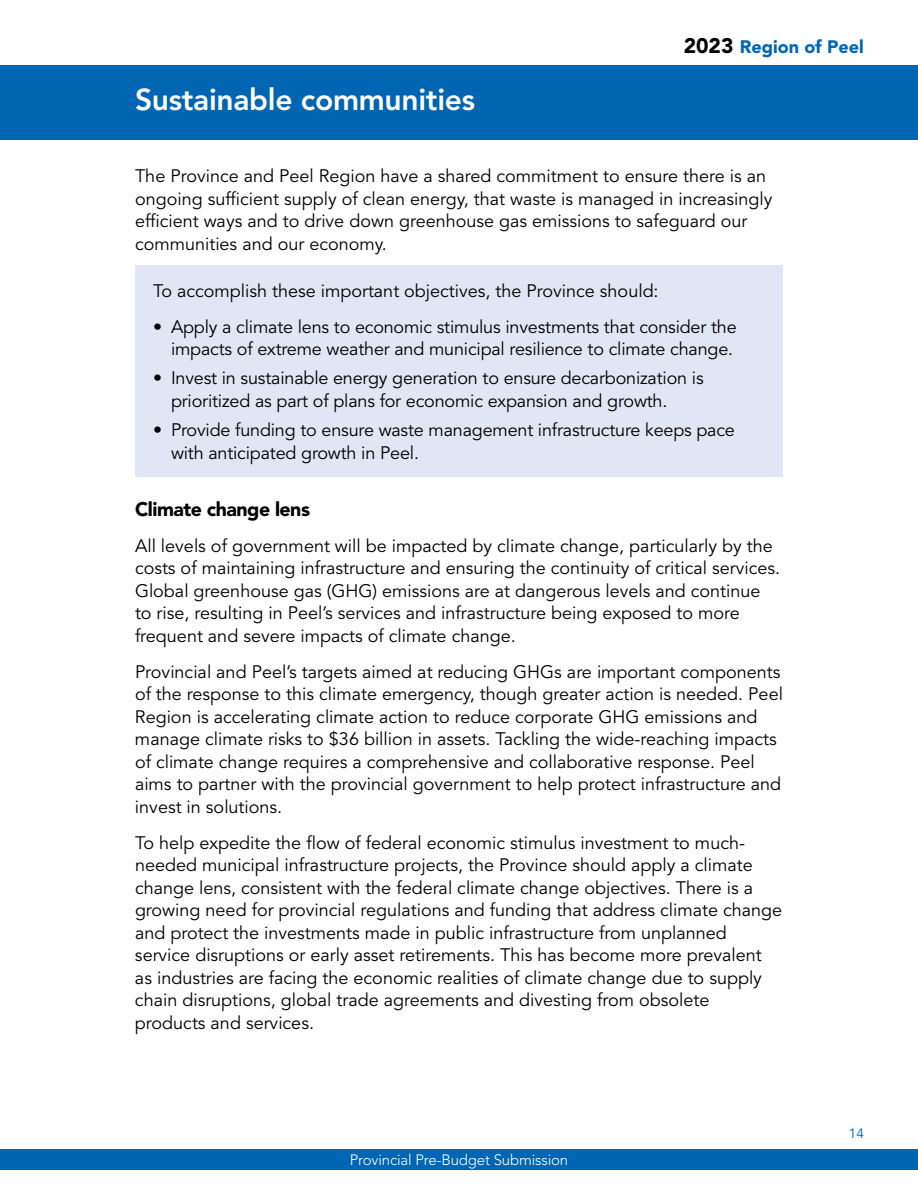
<style>
.page{position:relative;width:918px;height:1188px;background:#fff}
.page>*{position:absolute;margin:0;border:0;box-sizing:border-box;transform-origin:0 0}
.t1{font:800 30px "Avenir LT Std";letter-spacing:-.01em;color:#fff}
.t2{font:900 19.5px "Avenir LT Std";letter-spacing:-.025em;color:#000}
.t3{font:18px/22.5px "Avenir LT Std";color:#000}
.t4{font:900 18px "Avenir LT Std";color:#0066b3}
.t5{font:300 15px "Avenir LT Std";letter-spacing:-.01em;color:#fff}
.t6{font:13.5px "Avenir LT Std";color:#0066b3}
.s1{font-size:21px;color:#000}
</style>
<div class="page">
<div style="left:0;top:1149px;width:918px;height:20px;background:#0066b3"></div>
<div style="left:0;top:65px;width:918px;height:75px;background:#0066b3"></div>
<div style="left:135px;top:265px;width:648px;height:212px;background:#e1e6f4"></div>
<h1 class="t1" style="left:135px;top:82px;width:342px">Sustainable communities</h1>
<p class="t4" style="left:684px;top:36px;width:182px"><span class="s1">2023</span> Region of Peel</p>
<p class="t3" style="left:135px;top:165px;width:639px">The Province and Peel Region have a shared commitment to ensure there is an ongoing sufficient supply of clean energy, that waste is managed in increasingly efficient ways and to drive down greenhouse gas emissions to safeguard our communities and our economy.</p>
<p class="t3" style="left:153px;top:280px;width:507px">To accomplish these important objectives, the Province should:</p>
<p class="t3" style="left:153px;top:316px;width:585px;text-align:right">• Apply a climate lens to economic stimulus investments that consider the impacts of extreme weather and municipal resilience to climate change.</p>
<p class="t3" style="left:171px;top:367px;width:534px;text-indent:-18px">• Invest in sustainable energy generation to ensure decarbonization is prioritized as part of plans for economic expansion and growth.</p>
<p class="t3" style="left:171px;top:419px;width:565px;text-indent:-18px">• Provide funding to ensure waste management infrastructure keeps pace with anticipated growth in Peel.</p>
<h2 class="t2" style="left:135px;top:497px;width:177px">Climate change lens</h2>
<p class="t3" style="left:135px;top:535px;width:647px">All levels of government will be impacted by climate change, particularly by the costs of maintaining infrastructure and ensuring the continuity of critical services.<br>Global greenhouse gas (GHG) emissions are at dangerous levels and continue to rise, resulting in Peel’s services and infrastructure being exposed to more frequent and severe impacts of climate change.</p>
<p class="t3" style="left:135px;top:661px;width:650px">Provincial and Peel’s targets aimed at reducing GHGs are important components of the response to this climate emergency, though greater action is needed. Peel Region is accelerating climate action to reduce corporate GHG emissions and manage climate risks to $36 billion in assets. Tackling the wide-reaching impacts of climate change requires a comprehensive and collaborative response. Peel aims to partner with the provincial government to help protect infrastructure and invest in solutions.</p>
<p class="t3" style="left:135px;top:832px;width:649px">To help expedite the flow of federal economic stimulus investment to much&shy;needed municipal infrastructure projects, the Province should apply a climate change lens, consistent with the federal climate change objectives. There is a growing need for provincial regulations and funding that address climate change and protect the investments made in public infrastructure from unplanned service disruptions or early asset retirements. This has become more prevalent as industries are facing the economic realities of climate change due to supply chain disruptions, global trade agreements and divesting from obsolete products and services.</p>
<p class="t5" style="left:350px;top:1151px;width:220px">Provincial Pre-Budget Submission</p>
<p class="t6" style="left:849px;top:1125px;width:17px">14</p>
</div>
